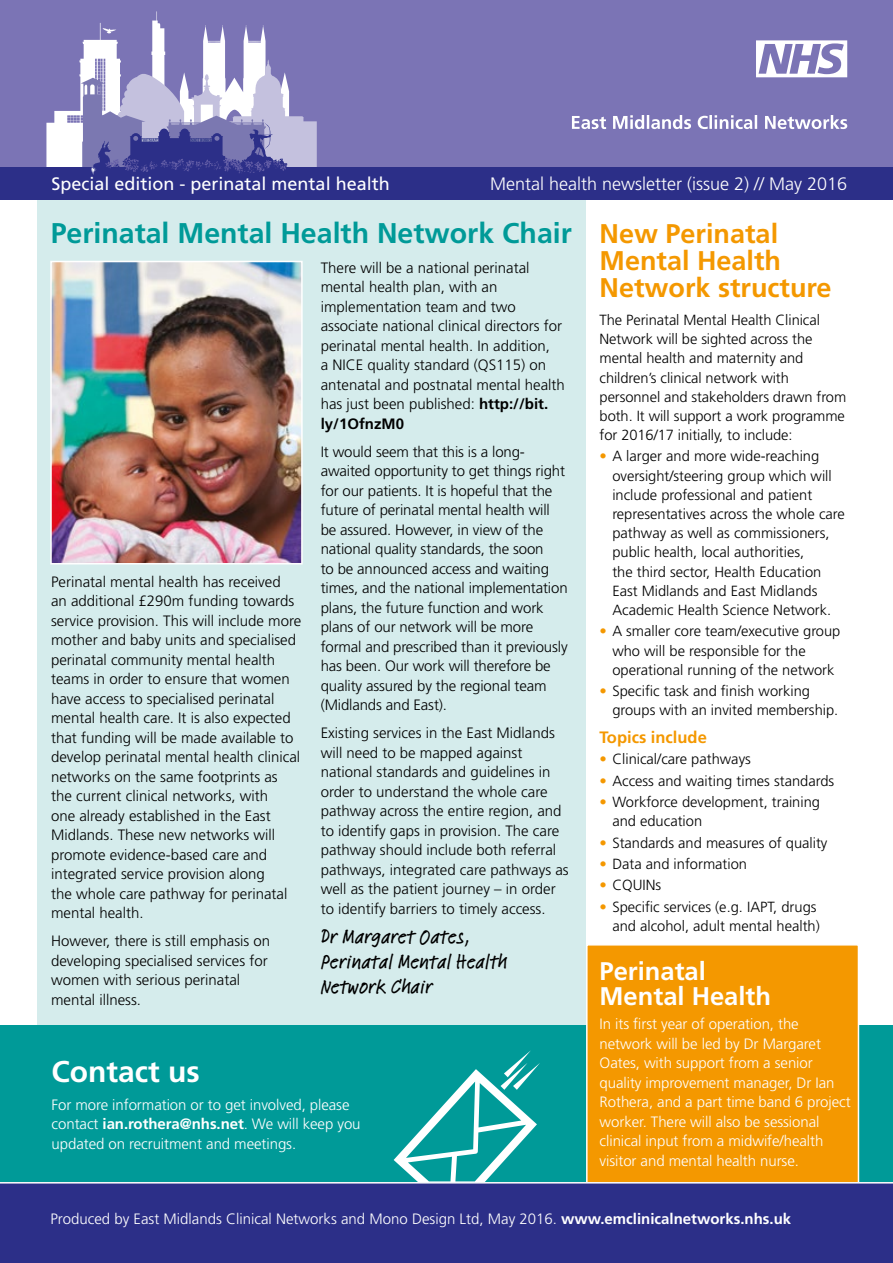
<style>
.page{position:relative;width:893px;height:1263px;background:#fff}
.page>*{position:absolute;margin:0;border:0;box-sizing:border-box;transform-origin:0 0}
.t1{font:700 30px "Frutiger";color:#fff}
.t2{font:700 28.5px "Frutiger";color:#009a98}
.t3{font:700 27px/27px "Frutiger";color:#f49800}
.t4{font:700 25.5px/25.5px "Frutiger";color:#fff}
.t5{font:500 21px/25.2px "Linotype Feltpen";color:#000}
.t6{font:300 18px "Frutiger";color:#fff}
.t7{font:18px "Frutiger";color:#fff}
.t8{font:700 16.5px "Frutiger";color:#f49800}
.t9{font:300 15px/19.5px "Frutiger";color:#000}
.t10{font:300 15px/19.5px "Frutiger";letter-spacing:-.005em;color:#fff}
.t11{font:300 14.7px/19.2px "Frutiger";color:#000}
.s1{font-weight:700}
.s2{color:#f49800}
</style>
<div class="page">
<div style="left:37px;top:194px;width:549px;height:899px;background:#d5ecec"></div>
<div style="left:0;top:1026px;width:893px;height:237px;background:#009a98"></div>
<div style="left:0;top:0;width:893px;height:186px;background:#7b74b5"></div>
<div style="left:0;top:167px;width:893px;height:33px;background:#2c2f88"></div>
<svg style="left:46px;top:11px;width:271px;height:164px"></svg>
<svg style="left:572px;top:115px;width:275px;height:14px"></svg>
<svg style="left:756px;top:40px;width:91px;height:37px"></svg>
<img style="left:53px;top:264px;width:247px;height:297px">
<div style="left:50px;top:261px;width:253px;height:303px;border:2px solid #fff"></div>
<div style="left:586px;top:944px;width:273px;height:269px;background:#f49800;border:2px solid #fff"></div>
<svg style="left:394px;top:1050px;width:146px;height:132px"></svg>
<div style="left:0;top:1182px;width:893px;height:81px;background:#2c2f88"></div>
<p class="t7" style="left:52px;top:173px;width:340px">Special edition - perinatal mental health</p>
<p class="t6" style="left:490px;top:173px;width:359px">Mental health newsletter (issue 2) // May 2016</p>
<h2 class="t2" style="left:51px;top:217px;width:523px">Perinatal Mental Health Network Chair</h2>
<p class="t9" style="left:321px;top:258px;width:246px">There will be a national perinatal mental health plan, with an implementation team and two associate national clinical directors for perinatal mental health. In addition,<br>a NICE quality standard (QS115) on antenatal and postnatal mental health has just been published: <span class="s1">http://bit. ly/1OfnzM0</span></p>
<p class="t9" style="left:321px;top:442px;width:248px">It would seem that this is a long&shy;awaited opportunity to get things right for our patients. It is hopeful that the future of perinatal mental health will be assured. However, in view of the national quality standards, the soon<br>to be announced access and waiting times, and the national implementation plans, the future function and work plans of our network will be more formal and prescribed than it previously has been. Our work will therefore be quality assured by the regional team (Midlands and East).</p>
<p class="t9" style="left:321px;top:723px;width:250px">Existing services in the East Midlands will need to be mapped against national standards and guidelines in order to understand the whole care pathway across the entire region, and to identify gaps in provision. The care pathway should include both referral pathways, integrated care pathways as well as the patient journey – in order to identify barriers to timely access.</p>
<h3 class="t5" style="left:321px;top:923px;width:188px">Dr Margaret Oates,<br>Perinatal Mental Health<br>Network Chair</h3>
<p class="t9" style="left:51px;top:572px;width:252px">Perinatal mental health has received<br>an additional £290m funding towards service provision. This will include more mother and baby units and specialised perinatal community mental health teams in order to ensure that women have access to specialised perinatal mental health care. It is also expected that funding will be made available to develop perinatal mental health clinical networks on the same footprints as the current clinical networks, with<br>one already established in the East Midlands. These new networks will promote evidence-based care and integrated service provision along<br>the whole care pathway for perinatal mental health.</p>
<p class="t9" style="left:51px;top:931px;width:221px">However, there is still emphasis on developing specialised services for women with serious perinatal mental illness.</p>
<h1 class="t1" style="left:52px;top:1054px;width:150px">Contact us</h1>
<p class="t10" style="left:52px;top:1095px;width:311px">For more information or to get involved, please contact <span class="s1">ian.rothera@nhs.net</span>. We will keep you updated on recruitment and meetings.</p>
<h3 class="t3" style="left:600px;top:220px;width:234px">New Perinatal<br>Mental Health<br>Network structure</h3>
<p class="t11" style="left:600px;top:310px;width:248px">The Perinatal Mental Health Clinical Network will be sighted across the mental health and maternity and children’s clinical network with personnel and stakeholders drawn from both. It will support a work programme for 2016/17 initially, to include:</p>
<p class="t11" style="left:612px;top:447px;width:234px;text-indent:-13px"><span class="s2">•</span> A larger and more wide-reaching oversight/steering group which will include professional and patient representatives across the whole care pathway as well as commissioners, public health, local authorities,<br>the third sector, Health Education East Midlands and East Midlands Academic Health Science Network.</p>
<p class="t11" style="left:612px;top:622px;width:230px;text-indent:-13px"><span class="s2">•</span> A smaller core team/executive group who will be responsible for the operational running of the network</p>
<p class="t11" style="left:612px;top:681px;width:228px;text-indent:-13px"><span class="s2">•</span> Specific task and finish working groups with an invited membership.</p>
<p class="t8" style="left:600px;top:728px;width:109px">Topics include</p>
<p class="t11" style="left:600px;top:750px;width:153px"><span class="s2">•</span> Clinical/care pathways</p>
<p class="t11" style="left:600px;top:771px;width:236px"><span class="s2">•</span> Access and waiting times standards</p>
<p class="t11" style="left:612px;top:792px;width:209px;text-indent:-13px"><span class="s2">•</span> Workforce development, training and education</p>
<p class="t11" style="left:600px;top:833px;width:229px"><span class="s2">•</span> Standards and measures of quality</p>
<p class="t11" style="left:600px;top:854px;width:149px"><span class="s2">•</span> Data and information</p>
<p class="t11" style="left:600px;top:875px;width:63px"><span class="s2">•</span> CQUINs</p>
<p class="t11" style="left:600px;top:897px;width:222px;text-align:right"><span class="s2">•</span> Specific services (e.g. IAPT, drugs and alcohol, adult mental health)</p>
<h3 class="t4" style="left:600px;top:958px;width:173px">Perinatal<br>Mental Health</h3>
<p class="t10" style="left:600px;top:1014px;width:253px">In its first year of operation, the network will be led by Dr Margaret Oates, with support from a senior quality improvement manager, Dr Ian Rothera, and a part time band 6 project worker. There will also be sessional clinical input from a midwife/health visitor and mental health nurse.</p>
<p class="t10" style="left:50px;top:1208px;width:742px">Produced by East Midlands Clinical Networks and Mono Design Ltd, May 2016. <span class="s1">www.emclinicalnetworks.nhs.uk</span></p>
</div>
